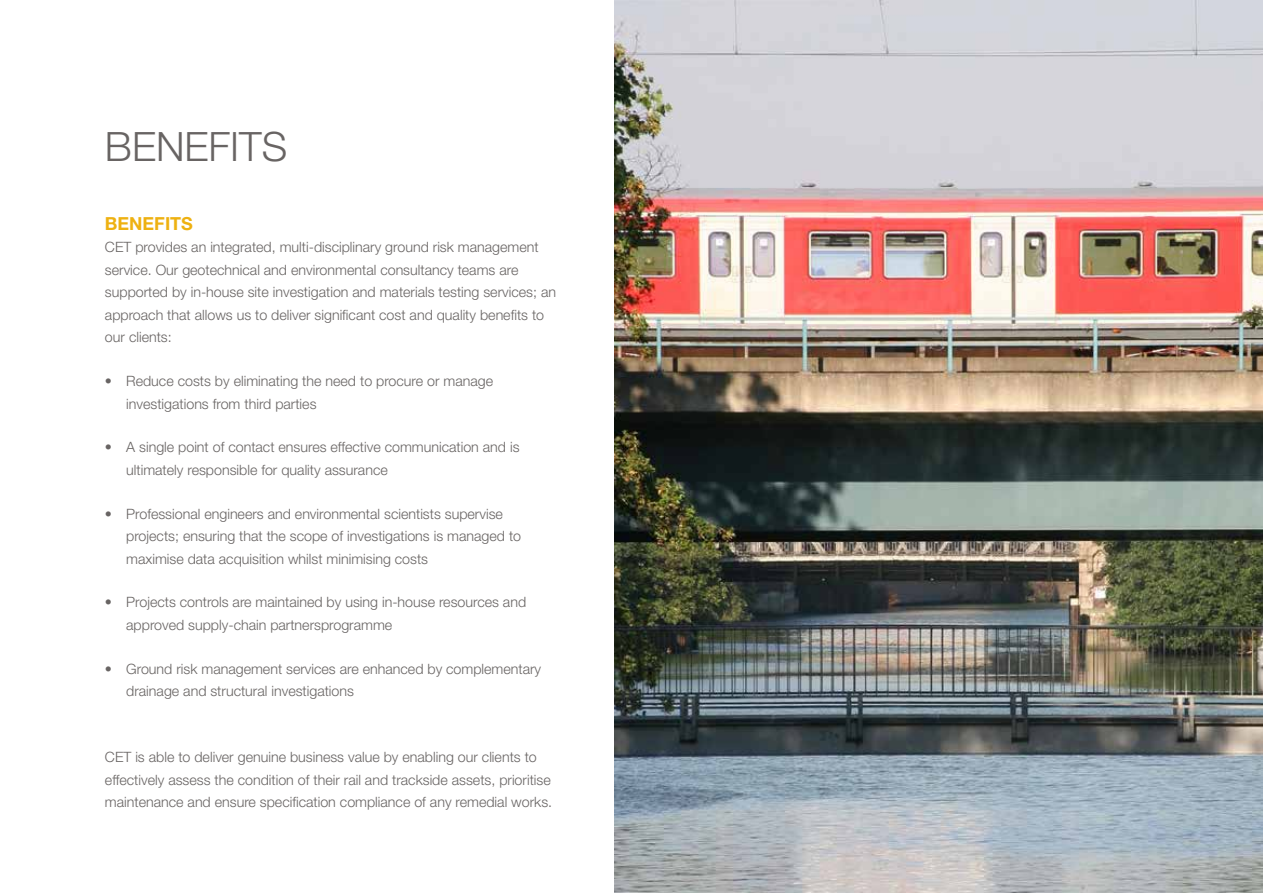
<style>
.page{position:relative;width:1263px;height:893px;background:#fff}
.page>*{position:absolute;margin:0;border:0;box-sizing:border-box;transform-origin:0 0}
.t1{font:300 40.5px "Helvetica Neue LT Std";color:#686463}
.t2{font:700 18px "Helvetica Neue LT Std";color:#eeb111}
.t3{font:300 14.25px/22.5px "Helvetica Neue LT Std";color:#686463}
</style>
<div class="page">
<img style="left:614px;top:0;width:649px;height:893px">
<h1 class="t1" style="left:105px;top:122px;width:184px">BENEFITS</h1>
<p class="t2" style="left:105px;top:212px;width:90px">BENEFITS</p>
<p class="t3" style="left:105px;top:236px;width:453px">CET provides an integrated, multi-disciplinary ground risk management service. Our geotechnical and environmental consultancy teams are supported by in-house site investigation and materials testing services; an approach that allows us to deliver significant cost and quality benefits to our clients:</p>
<p class="t3" style="left:126px;top:369px;width:368px;text-indent:-21px">• Reduce costs by eliminating the need to procure or manage investigations from third parties</p>
<p class="t3" style="left:126px;top:436px;width:395px;text-indent:-21px">• A single point of contact ensures effective communication and is ultimately responsible for quality assurance</p>
<p class="t3" style="left:126px;top:502px;width:396px;text-indent:-21px">• Professional engineers and environmental scientists supervise projects; ensuring that the scope of investigations is managed to maximise data acquisition whilst minimising costs</p>
<p class="t3" style="left:126px;top:591px;width:401px;text-indent:-21px">• Projects controls are maintained by using in-house resources and approved supply-chain partnersprogramme</p>
<p class="t3" style="left:126px;top:657px;width:416px;text-indent:-21px">• Ground risk management services are enhanced by complementary drainage and structural investigations</p>
<p class="t3" style="left:105px;top:746px;width:449px">CET is able to deliver genuine business value by enabling our clients to effectively assess the condition of their rail and trackside assets, prioritise maintenance and ensure specification compliance of any remedial works.</p>
</div>
